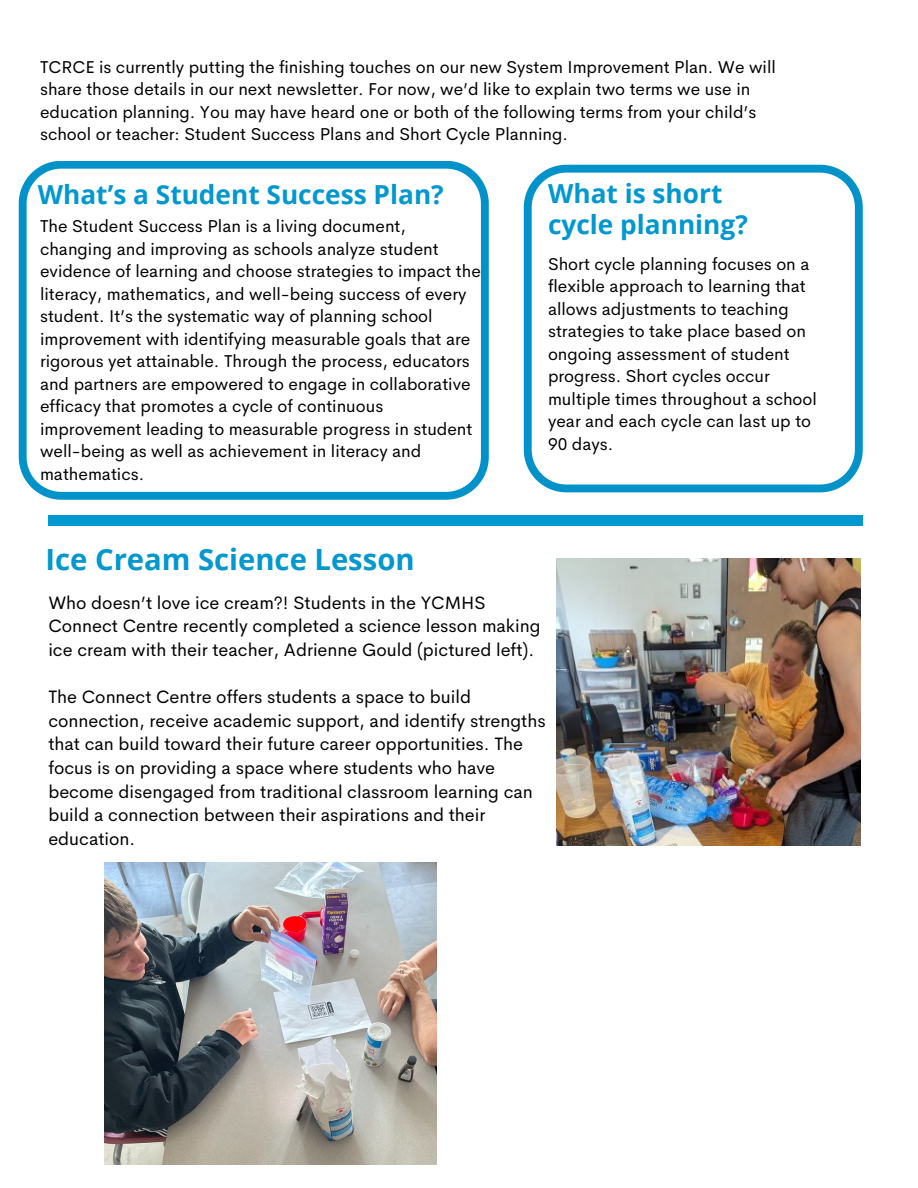
<style>
.page{position:relative;width:918px;height:1188px;background:#fff}
.page>*{position:absolute;margin:0;border:0;box-sizing:border-box;transform-origin:0 0}
.t1{font:700 29.25px "Open Sans";color:#0197cf}
.t2{font:700 26.25px "Open Sans";color:#0197cf}
.t3{font:18px/23.7px "Cerebri Sans";color:#000}
.t4{font:17.25px/22.5px "Cerebri Sans";color:#000}
</style>
<div class="page">
<div style="left:48px;top:516px;width:815px;height:10px;background:#0197cf"></div>
<svg style="left:19px;top:161px;width:470px;height:339px"></svg>
<svg style="left:524px;top:165px;width:338px;height:327px"></svg>
<img style="left:105px;top:863px;width:332px;height:301px">
<img style="left:556px;top:559px;width:304px;height:287px">
<p class="t4" style="left:40px;top:56px;width:737px">TCRCE is currently putting the finishing touches on our new System Improvement Plan. We will share those details in our next newsletter. For now, we’d like to explain two terms we use in education planning. You may have heard one or both of the following terms from your child’s school or teacher: Student Success Plans and Short Cycle Planning.</p>
<p class="t2" style="left:38px;top:176px;width:407px">What’s a Student Success Plan?</p>
<p class="t2" style="left:548px;top:175px;width:176px">What is short</p>
<p class="t4" style="left:40px;top:215px;width:367px">The Student Success Plan is a living document,</p>
<p class="t2" style="left:548px;top:206px;width:201px">cycle planning?</p>
<p class="t4" style="left:40px;top:237px;width:442px">changing and improving as schools analyze student evidence of learning and choose strategies to impact the literacy, mathematics, and well-being success of every student. It’s the systematic way of planning school improvement with identifying measurable goals that are rigorous yet attainable. Through the process, educators and partners are empowered to engage in collaborative efficacy that promotes a cycle of continuous improvement leading to measurable progress in student well-being as well as achievement in literacy and mathematics.</p>
<p class="t4" style="left:548px;top:252px;width:270px">Short cycle planning focuses on a flexible approach to learning that allows adjustments to teaching strategies to take place based on ongoing assessment of student progress. Short cycles occur multiple times throughout a school year and each cycle can last up to<br>90 days.</p>
<p class="t1" style="left:45px;top:539px;width:371px">Ice Cream Science Lesson</p>
<p class="t3" style="left:48px;top:591px;width:494px">Who doesn’t love ice cream?! Students in the YCMHS<br>Connect Centre recently completed a science lesson making ice cream with their teacher, Adrienne Gould (pictured left).</p>
<p class="t3" style="left:48px;top:685px;width:499px">The Connect Centre offers students a space to build connection, receive academic support, and identify strengths that can build toward their future career opportunities. The focus is on providing a space where students who have become disengaged from traditional classroom learning can build a connection between their aspirations and their education.</p>
</div>
